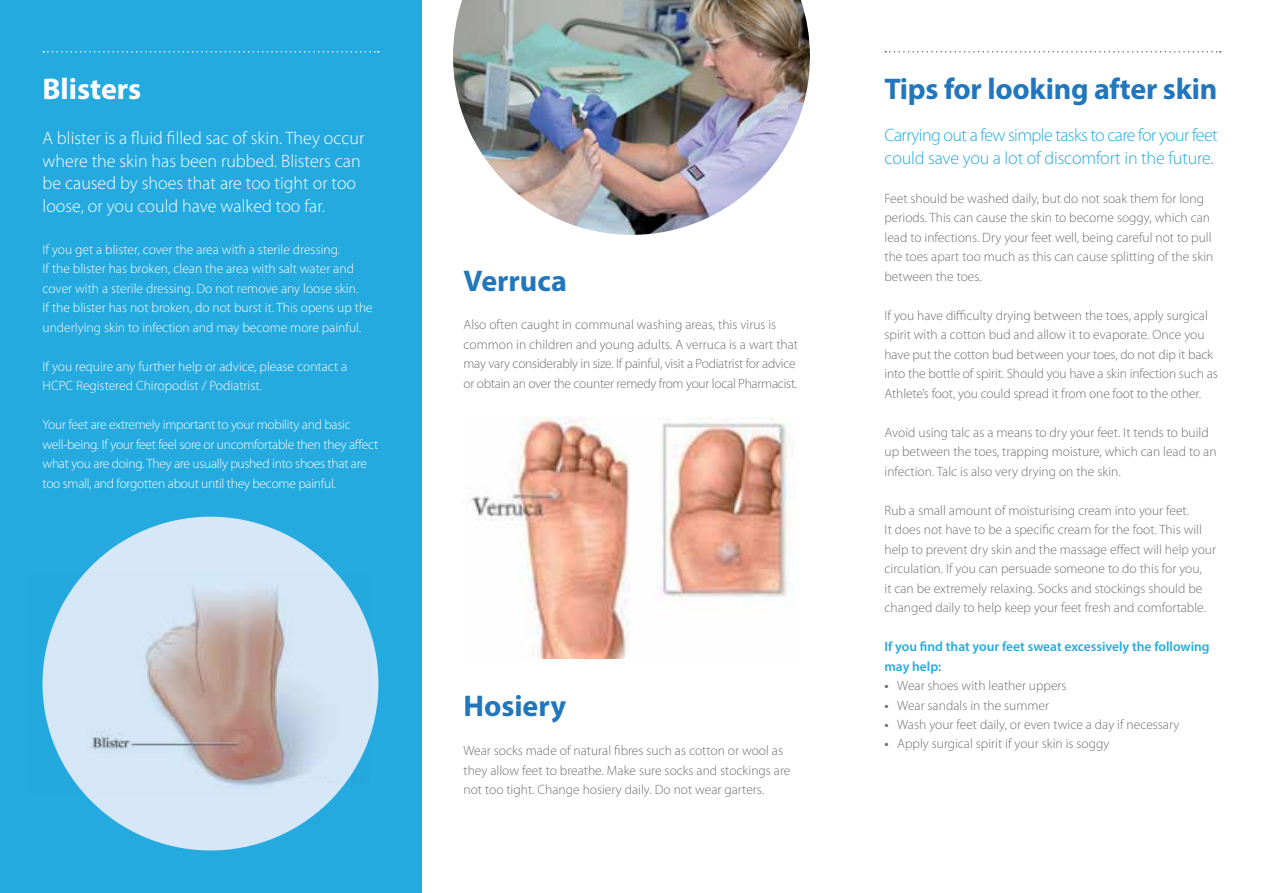
<style>
.page{position:relative;width:1263px;height:893px;background:#fff}
.page>*{position:absolute;margin:0;border:0;box-sizing:border-box;transform-origin:0 0}
.t1{font:700 30px "Myriad Pro";letter-spacing:-.01em;color:#2276bc}
.t2{font:700 30px "Myriad Pro";color:#fff}
.t3{font:300 18px/22.5px "Myriad Pro";color:#fff}
.t4{font:300 18px/22.5px "Myriad Pro";letter-spacing:-.03em;color:#25aae0}
.t5{font:300 13.5px/19.5px "Myriad Pro";color:#6e6e71}
.t6{font:300 13.5px/19.5px "Myriad Pro";color:#fff}
.t7{font:300 13.5px/19.5px "Myriad Pro";letter-spacing:-.02em;color:#6e6e71}
.t8{font:300 13.5px/19.5px "Myriad Pro";letter-spacing:-.02em;color:#fff}
.t9{font:600 13.5px/19.5px "Myriad Pro";color:#25aae0}
.s1{font-weight:600}
</style>
<div class="page">
<div style="left:0;top:0;width:421px;height:893px;background:#25aae0"></div>
<div style="left:43px;top:517px;width:335px;height:333px;background:#d6e8f7;border-radius:50%"></div>
<svg style="left:43px;top:51px;width:336px;height:2px"></svg>
<svg style="left:885px;top:51px;width:336px;height:2px"></svg>
<img style="left:453px;top:0;width:357px;height:235px">
<img style="left:42px;top:573px;width:328px;height:222px">
<img style="left:470px;top:417px;width:324px;height:241px">
<h1 class="t2" style="left:43px;top:69px;width:100px">Blisters</h1>
<h2 class="t3" style="left:43px;top:127px;width:323px">A blister is a fluid filled sac of skin. They occur where the skin has been rubbed. Blisters can be caused by shoes that are too tight or too loose, or you could have walked too far.</h2>
<p class="t6" style="left:43px;top:239px;width:332px">If you get a blister, cover the area with a sterile dressing.<br>If the blister has broken, clean the area with salt water and cover with a sterile dressing. Do not remove any loose skin.<br>If the blister has not broken, do not burst it. This opens up the underlying skin to infection and may become more painful.</p>
<p class="t6" style="left:43px;top:356px;width:306px">If you require any further help or advice, please contact a<br>HCPC Registered Chiropodist / Podiatrist.</p>
<p class="t8" style="left:43px;top:415px;width:337px">Your feet are extremely important to your mobility and basic well-being. If your feet feel sore or uncomfortable then they affect what you are doing. They are usually pushed into shoes that are too small, and forgotten about until they become painful.</p>
<h1 class="t1" style="left:463px;top:261px;width:105px">Verruca</h1>
<p class="t7" style="left:463px;top:315px;width:336px">Also often caught in communal washing areas, this virus is common in children and young adults. A verruca is a wart that may vary considerably in size. If painful, visit a Podiatrist for advice or obtain an over the counter remedy from your local Pharmacist.</p>
<h1 class="t1" style="left:463px;top:686px;width:104px">Hosiery</h1>
<p class="t5" style="left:463px;top:741px;width:328px">Wear socks made of natural fibres such as cotton or wool as they allow feet to breathe. Make sure socks and stockings are not too tight. Change hosiery daily. Do not wear garters.</p>
<h1 class="t1" style="left:884px;top:69px;width:334px">Tips for looking after skin</h1>
<h2 class="t4" style="left:884px;top:124px;width:335px">Carrying out a few simple tasks to care for your feet could save you a lot of discomfort in the future.</h2>
<p class="t5" style="left:884px;top:188px;width:330px">Feet should be washed daily, but do not soak them for long periods. This can cause the skin to become soggy, which can lead to infections. Dry your feet well, being careful not to pull the toes apart too much as this can cause splitting of the skin between the toes.</p>
<p class="t5" style="left:884px;top:305px;width:335px">If you have difficulty drying between the toes, apply surgical spirit with a cotton bud and allow it to evaporate. Once you have put the cotton bud between your toes, do not dip it back into the bottle of spirit. Should you have a skin infection such as Athlete’s foot, you could spread it from one foot to the other.</p>
<p class="t5" style="left:884px;top:422px;width:334px">Avoid using talc as a means to dry your feet. It tends to build up between the toes, trapping moisture, which can lead to an infection. Talc is also very drying on the skin.</p>
<p class="t5" style="left:884px;top:500px;width:333px">Rub a small amount of moisturising cream into your feet.<br>It does not have to be a specific cream for the foot. This will help to prevent dry skin and the massage effect will help your circulation. If you can persuade someone to do this for you,<br>it can be extremely relaxing. Socks and stockings should be changed daily to help keep your feet fresh and comfortable.</p>
<p class="t9" style="left:884px;top:636px;width:327px">If you find that your feet sweat excessively the following may help:</p>
<p class="t5" style="left:884px;top:676px;width:184px"><span class="s1">•</span> Wear shoes with leather uppers</p>
<p class="t5" style="left:884px;top:695px;width:166px"><span class="s1">•</span> Wear sandals in the summer</p>
<p class="t5" style="left:884px;top:715px;width:296px"><span class="s1">•</span> Wash your feet daily, or even twice a day if necessary</p>
<p class="t5" style="left:884px;top:734px;width:226px"><span class="s1">•</span> Apply surgical spirit if your skin is soggy</p>
</div>
